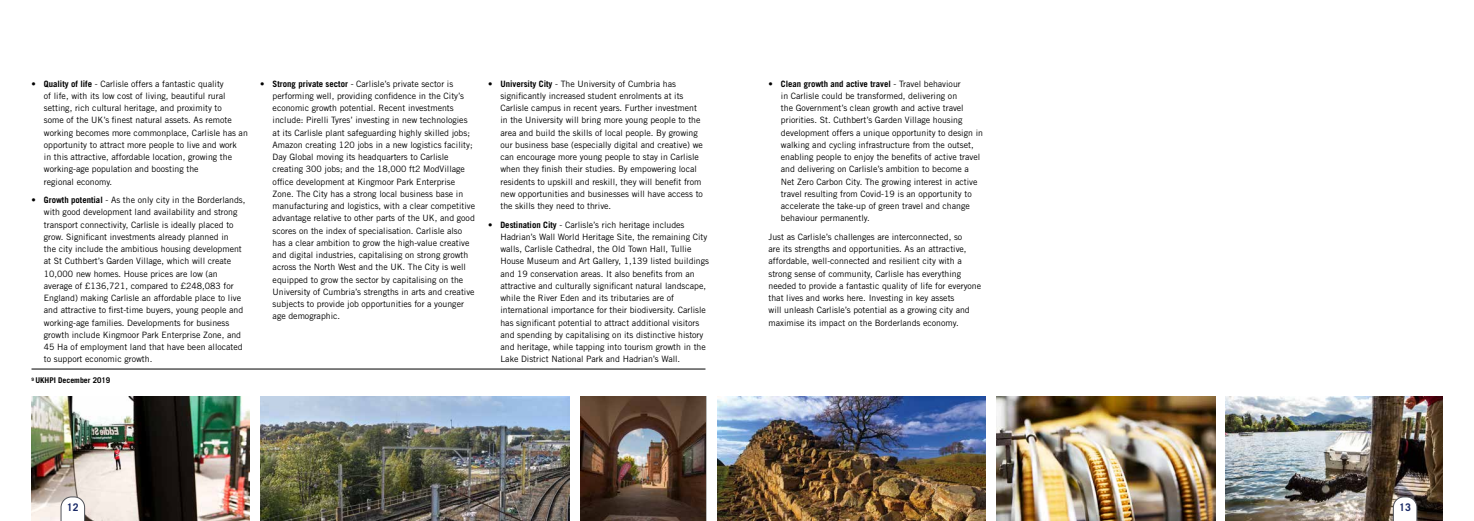
<style>
.page{position:relative;width:1474px;height:521px;background:#fff}
.page>*{position:absolute;margin:0;border:0;box-sizing:border-box;transform-origin:0 0}
.t1{font:700 10.5px "Trade Gothic LT Std";color:#192a67}
.t2{font:8.75px/12.2px "Trade Gothic LT Std";color:#000}
.t3{font:700 7.88px "Trade Gothic LT Std";color:#000}
.s1{font-weight:700}
</style>
<div class="page">
<img style="left:32px;top:397px;width:217px;height:124px">
<img style="left:260px;top:397px;width:309px;height:124px">
<img style="left:717px;top:397px;width:268px;height:124px">
<img style="left:996px;top:397px;width:218px;height:124px">
<img style="left:580px;top:397px;width:126px;height:124px">
<img style="left:1225px;top:397px;width:217px;height:124px">
<hr style="left:32px;top:369px;width:673px;height:1px;background:#000">
<svg style="left:61px;top:496px;width:24px;height:25px"></svg>
<svg style="left:1392px;top:496px;width:25px;height:25px"></svg>
<p class="t2" style="left:44px;top:77px;width:205px;text-indent:-12px">• <span class="s1">Quality of life</span> - Carlisle offers a fantastic quality<br>of life, with its low cost of living, beautiful rural setting, rich cultural heritage, and proximity to<br>some of the UK’s finest natural assets. As remote working becomes more commonplace, Carlisle has an opportunity to attract more people to live and work<br>in this attractive, affordable location, growing the working-age population and boosting the<br>regional economy.</p>
<p class="t2" style="left:44px;top:194px;width:203px;text-indent:-12px">• <span class="s1">Growth potential</span> - As the only city in the Borderlands, with good development land availability and strong transport connectivity, Carlisle is ideally placed to grow. Significant investments already planned in<br>the city include the ambitious housing development at St Cuthbert’s Garden Village, which will create 10,000 new homes. House prices are low (an average of £136,721, compared to £248,083 for England) making Carlisle an affordable place to live and attractive to first-time buyers, young people and working-age families. Developments for business growth include Kingmoor Park Enterprise Zone, and 45 Ha of employment land that have been allocated to support economic growth.</p>
<p class="t3" style="left:32px;top:376px;width:80px"><sup>9</sup> UKHPI December 2019</p>
<p class="t2" style="left:273px;top:77px;width:204px;text-indent:-12px">• <span class="s1">Strong private sector</span> - Carlisle’s private sector is performing well, providing confidence in the City’s economic growth potential. Recent investments include: Pirelli Tyres’ investing in new technologies at its Carlisle plant safeguarding highly skilled jobs; Amazon creating 120 jobs in a new logistics facility; Day Global moving its headquarters to Carlisle creating 300 jobs; and the 18,000 ft2 ModVillage office development at Kingmoor Park Enterprise Zone. The City has a strong local business base in manufacturing and logistics, with a clear competitive advantage relative to other parts of the UK, and good scores on the index of specialisation. Carlisle also has a clear ambition to grow the high-value creative and digital industries, capitalising on strong growth across the North West and the UK. The City is well equipped to grow the sector by capitalising on the University of Cumbria’s strengths in arts and creative subjects to provide job opportunities for a younger age demographic.</p>
<p class="t2" style="left:500px;top:77px;width:204px;text-indent:-12px">• <span class="s1">University City</span> - The University of Cumbria has significantly increased student enrolments at its Carlisle campus in recent years. Further investment in the University will bring more young people to the area and build the skills of local people. By growing our business base (especially digital and creative) we can encourage more young people to stay in Carlisle when they finish their studies. By empowering local residents to upskill and reskill, they will benefit from new opportunities and businesses will have access to the skills they need to thrive.</p>
<p class="t2" style="left:500px;top:218px;width:210px;text-indent:-12px">• <span class="s1">Destination City</span> - Carlisle’s rich heritage includes Hadrian’s Wall World Heritage Site, the remaining City walls, Carlisle Cathedral, the Old Town Hall, Tullie House Museum and Art Gallery, 1,139 listed buildings and 19 conservation areas. It also benefits from an attractive and culturally significant natural landscape, while the River Eden and its tributaries are of international importance for their biodiversity. Carlisle has significant potential to attract additional visitors and spending by capitalising on its distinctive history and heritage, while tapping into tourism growth in the Lake District National Park and Hadrian’s Wall.</p>
<p class="t2" style="left:781px;top:77px;width:203px;text-indent:-12px">• <span class="s1">Clean growth and active travel</span> - Travel behaviour<br>in Carlisle could be transformed, delivering on<br>the Government’s clean growth and active travel priorities. St. Cuthbert’s Garden Village housing development offers a unique opportunity to design in walking and cycling infrastructure from the outset, enabling people to enjoy the benefits of active travel and delivering on Carlisle’s ambition to become a Net Zero Carbon City. The growing interest in active travel resulting from Covid-19 is an opportunity to accelerate the take-up of green travel and change behaviour permanently.</p>
<p class="t2" style="left:768px;top:230px;width:214px">Just as Carlisle’s challenges are interconnected, so<br>are its strengths and opportunities. As an attractive, affordable, well-connected and resilient city with a strong sense of community, Carlisle has everything needed to provide a fantastic quality of life for everyone that lives and works here. Investing in key assets<br>will unleash Carlisle’s potential as a growing city and maximise its impact on the Borderlands economy.</p>
<p class="t1" style="left:67px;top:501px;width:13px">12</p>
<p class="t1" style="left:1399px;top:501px;width:13px">13</p>
</div>
